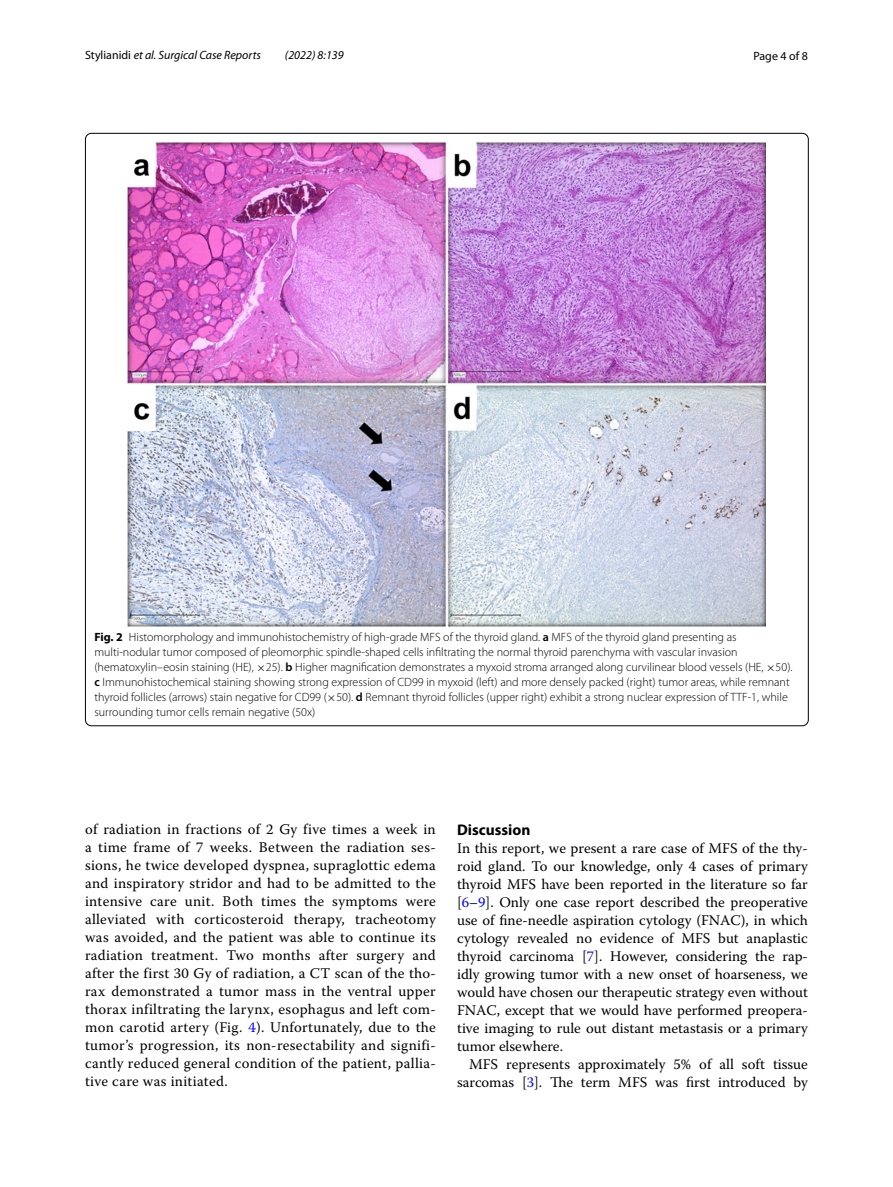
<style>
.page{position:relative;width:893px;height:1187px;background:#fff}
.page>*{position:absolute;margin:0;border:0;box-sizing:border-box;transform-origin:0 0}
.t1{font:700 15.45px "Myriad Pro";color:#000}
.t2{font:14.7px/18px "Warnock Pro";color:#000;text-align:justify}
.t3{font:300 12px/15px "Myriad Pro";color:#000}
.t4{font:italic 12px "Myriad Pro";color:#000}
.t5{font:12px "Myriad Pro";color:#000}
.s1{font-style:normal}
.s2{font-weight:700}
.s3{font-weight:600}
.s4{font-family:"MTSY";font-weight:400}
.s5{color:#00f}
</style>
<div class="page">
<img style="left:128px;top:142px;width:638px;height:484px">
<p class="t4" style="left:85px;top:48px;width:177px"><span class="s1">Stylianidi</span> et al. Surgical Case Reports</p>
<p class="t4" style="left:285px;top:48px;width:60px">(2022) 8:139</p>
<p class="t5" style="left:753px;top:48px;width:56px">Page 4 of 8</p>
<p class="t3" style="left:94px;top:630px;width:700px"><span class="s2">Fig. 2</span> Histomorphology and immunohistochemistry of high-grade MFS of the thyroid gland. <span class="s3">a</span> MFS of the thyroid gland presenting as multi-nodular tumor composed of pleomorphic spindle-shaped cells infiltrating the normal thyroid parenchyma with vascular invasion (hematoxylin–eosin staining (HE), <span class="s4">×</span>25). <span class="s3">b</span> Higher magnification demonstrates a myxoid stroma arranged along curvilinear blood vessels (HE, <span class="s4">×</span>50). <span class="s3">c</span> Immunohistochemical staining showing strong expression of CD99 in myxoid (left) and more densely packed (right) tumor areas, while remnant thyroid follicles (arrows) stain negative for CD99 (<span class="s4">×</span>50). <span class="s3">d</span> Remnant thyroid follicles (upper right) exhibit a strong nuclear expression of TTF-1, while surrounding tumor cells remain negative (50x)</p>
<p class="t2" style="left:85px;top:820px;width:352px">of radiation in fractions of 2 Gy five times a week in a time frame of 7 weeks. Between the radiation ses&shy;sions, he twice developed dyspnea, supraglottic edema and inspiratory stridor and had to be admitted to the intensive care unit. Both times the symptoms were alleviated with corticosteroid therapy, tracheotomy was avoided, and the patient was able to continue its radiation treatment. Two months after surgery and after the first 30 Gy of radiation, a CT scan of the tho&shy;rax demonstrated a tumor mass in the ventral upper thorax infiltrating the larynx, esophagus and left com&shy;mon carotid artery (Fig. <span class="s5">4</span>). Unfortunately, due to the tumor’s progression, its non-resectability and signifi&shy;cantly reduced general condition of the patient, pallia&shy;tive care was initiated.</p>
<p class="t1" style="left:457px;top:819px;width:75px">Discussion</p>
<p class="t2" style="left:457px;top:838px;width:352px">In this report, we present a rare case of MFS of the thy&shy;roid gland. To our knowledge, only 4 cases of primary thyroid MFS have been reported in the literature so far [<span class="s5">6</span>–<span class="s5">9</span>]. Only one case report described the preoperative use of fine-needle aspiration cytology (FNAC), in which cytology revealed no evidence of MFS but anaplastic thyroid carcinoma [<span class="s5">7</span>]. However, considering the rap&shy;idly growing tumor with a new onset of hoarseness, we would have chosen our therapeutic strategy even without FNAC, except that we would have performed preopera&shy;tive imaging to rule out distant metastasis or a primary tumor elsewhere.</p>
<p class="t2" style="left:457px;top:1054px;width:352px;text-align:right">MFS represents approximately 5% of all soft tissue sarcomas [<span class="s5">3</span>]. The term MFS was first introduced by</p>
</div>
